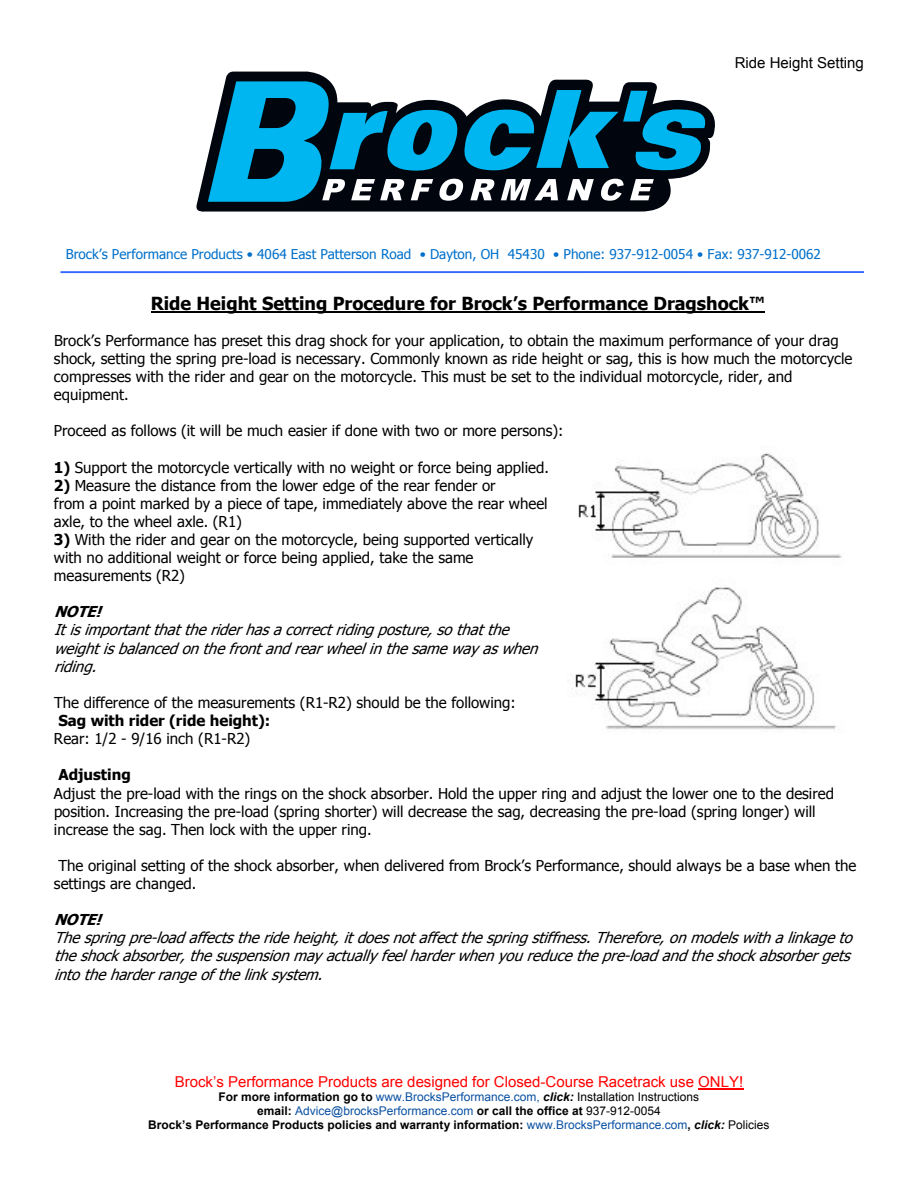
<style>
.page{position:relative;width:918px;height:1188px;background:#fff}
.page>*{position:absolute;margin:0;border:0;box-sizing:border-box;transform-origin:0 0}
.t1{font:700 18px "Tahoma";color:#000}
.t2{font:15px/18.1px "Tahoma";color:#000}
.t3{font:italic 15px/18.1px "Tahoma";color:#000}
.t4{font:15px "Arial";color:#f00}
.t5{font:700 15px "Tahoma";color:#000}
.t6{font:15px "Arial";color:#000}
.t7{font:italic 700 15px "Tahoma";color:#000}
.t8{font:13.5px "Tahoma";color:#0070ca}
.t9{font:700 12px/13.8px "Arial";color:#000;text-align:center}
.s1{font-weight:700}
.s2{font-weight:400;color:#0a50a2}
.s3{font-style:italic}
.s4{font-weight:400}
</style>
<div class="page">
<hr style="left:60px;top:271px;width:804px;height:2px;background:#3467ff">
<hr style="left:151px;top:311px;width:614px;height:2px;background:#000">
<img style="left:567px;top:453px;width:275px;height:277px">
<hr style="left:698px;top:1089px;width:45px;height:1px;background:#f00">
<svg style="left:196px;top:71px;width:519px;height:141px"></svg>
<svg style="left:208px;top:81px;width:501px;height:124px"></svg>
<p class="t6" style="left:735px;top:53px;width:131px">Ride Height Setting</p>
<p class="t8" style="left:66px;top:246px;width:757px">Brock’s Performance Products • 4064 East Patterson Road • Dayton, OH 45430 • Phone: 937-912-0054 • Fax: 937-912-0062</p>
<p class="t1" style="left:151px;top:292px;width:615px">Ride Height Setting Procedure for Brock’s Performance Dragshock™</p>
<p class="t2" style="left:54px;top:331px;width:800px">Brock’s Performance has preset this drag shock for your application, to obtain the maximum performance of your drag shock, setting the spring pre-load is necessary. Commonly known as ride height or sag, this is how much the motorcycle compresses with the rider and gear on the motorcycle. This must be set to the individual motorcycle, rider, and equipment.</p>
<p class="t2" style="left:54px;top:421px;width:511px">Proceed as follows (it will be much easier if done with two or more persons):</p>
<p class="t2" style="left:54px;top:458px;width:496px"><span class="s1">1)</span> Support the motorcycle vertically with no weight or force being applied.</p>
<p class="t2" style="left:54px;top:476px;width:495px"><span class="s1">2)</span> Measure the distance from the lower edge of the rear fender or<br>from a point marked by a piece of tape, immediately above the rear wheel axle, to the wheel axle. (R1)</p>
<p class="t2" style="left:54px;top:530px;width:481px"><span class="s1">3)</span> With the rider and gear on the motorcycle, being supported vertically with no additional weight or force being applied, take the same measurements (R2)</p>
<p class="t7" style="left:54px;top:602px;width:54px">NOTE!</p>
<p class="t3" style="left:54px;top:620px;width:491px">Itisimportantthattheriderhas acorrectridingposture,sothatthe weightisbalancedonthefrontandrear wheelinthe same way as when riding.</p>
<p class="t2" style="left:54px;top:693px;width:463px">The difference of the measurements (R1-R2) should be the following:</p>
<p class="t5" style="left:58px;top:711px;width:214px">Sag with rider (ride height):</p>
<p class="t2" style="left:54px;top:729px;width:198px">Rear: 1/2 - 9/16 inch (R1-R2)</p>
<p class="t5" style="left:58px;top:765px;width:74px">Adjusting</p>
<p class="t2" style="left:54px;top:783px;width:782px">Adjust the pre-load with the rings on the shock absorber. Hold the upper ring and adjust the lower one to the desired position. Increasing the pre-load (spring shorter) will decrease the sag, decreasing the pre-load (spring longer) will increase the sag. Then lock with the upper ring.</p>
<p class="t2" style="left:54px;top:856px;width:804px">The original setting of the shock absorber, when delivered from Brock’s Performance, should always be a base when the settings are changed.</p>
<p class="t7" style="left:54px;top:910px;width:54px">NOTE!</p>
<p class="t3" style="left:54px;top:928px;width:805px">The springpre-loadaffectstherideheight,itdoesnotaffectthespringstiffness. Therefore,onmodelswithalinkageto theshockabsorber,thesuspensionmay actually feelharderwhenyoureducethepre-load andtheshockabsorbergets intotheharderrangeofthelinksystem.</p>
<p class="t4" style="left:175px;top:1072px;width:570px">Brock’s Performance Products are designed for Closed-Course Racetrack use ONLY!</p>
<p class="t9" style="left:148px;top:1091px;width:623px">For more information go to <span class="s2">www.BrocksPerformance.com,</span> <span class="s3">click:</span> <span class="s4">Installation Instructions<br></span>email: <span class="s2">Advice@brocksPerformance.com</span> or call the office at <span class="s4">937-912-0054<br></span>Brock’s Performance Products policies and warranty information: <span class="s2">www.BrocksPerformance.com</span>, <span class="s3">click:</span> <span class="s4">Policies</span></p>
</div>
